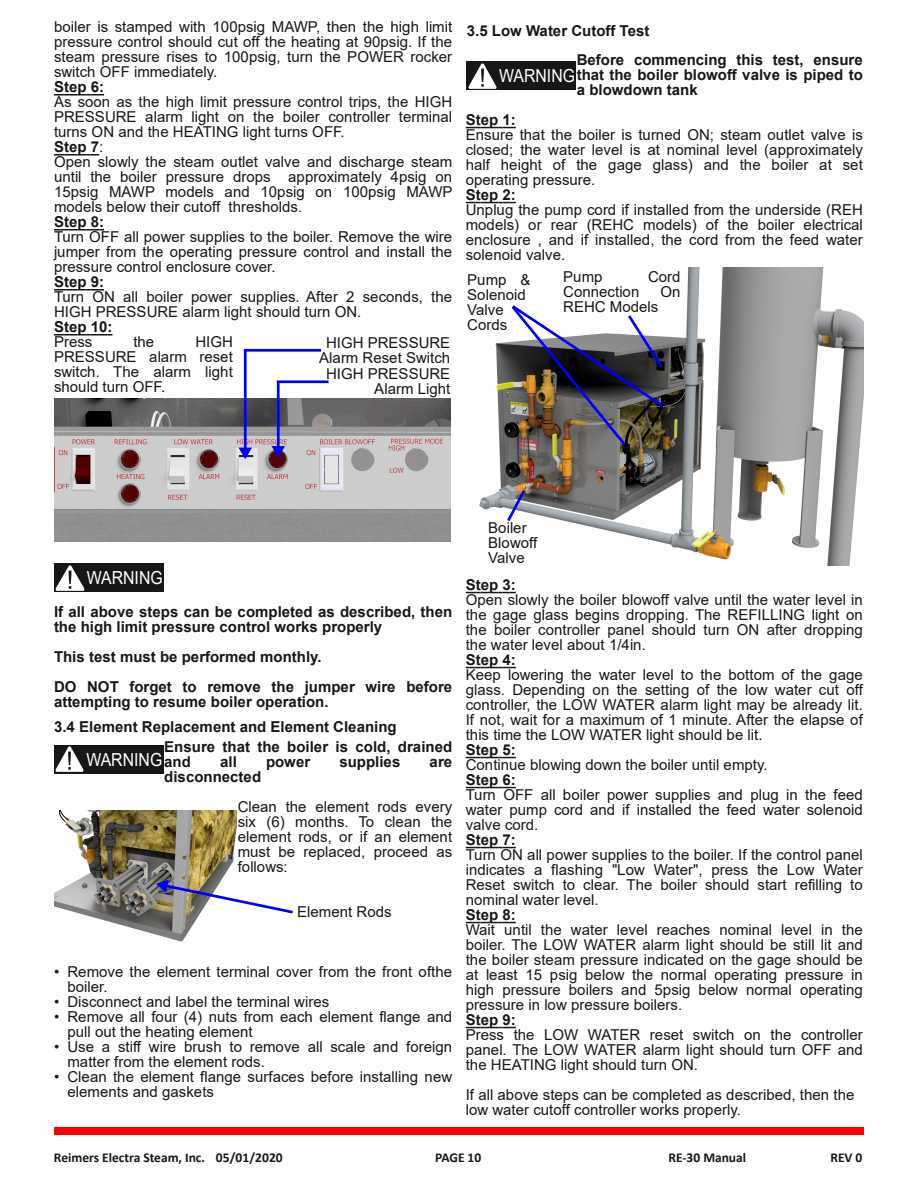
<style>
.page{position:relative;width:918px;height:1188px;background:#fff}
.page>*{position:absolute;margin:0;border:0;box-sizing:border-box;transform-origin:0 0}
.t1{font:18px "Arial";color:#fff;scale:.88 1}
.t2{font:15px/15px "Arial";letter-spacing:.005em;color:#181715;text-align:justify}
.t3{font:700 15px/15px "Arial";color:#181715}
.t4{font:700 13.5px "Calibri";color:#181715}
.s1{font-weight:700}
</style>
<div class="page">
<div style="left:54px;top:1127px;width:810px;height:7px;background:#f00"></div>
<svg style="left:54px;top:94px;width:50px;height:2px"></svg>
<svg style="left:54px;top:154px;width:45px;height:2px"></svg>
<svg style="left:54px;top:229px;width:50px;height:2px"></svg>
<svg style="left:54px;top:289px;width:50px;height:2px"></svg>
<svg style="left:54px;top:334px;width:58px;height:2px"></svg>
<svg style="left:466px;top:127px;width:50px;height:1px"></svg>
<svg style="left:466px;top:202px;width:50px;height:1px"></svg>
<svg style="left:466px;top:592px;width:50px;height:1px"></svg>
<svg style="left:466px;top:667px;width:50px;height:1px"></svg>
<svg style="left:466px;top:757px;width:50px;height:1px"></svg>
<svg style="left:466px;top:787px;width:50px;height:1px"></svg>
<svg style="left:466px;top:847px;width:50px;height:1px"></svg>
<svg style="left:466px;top:922px;width:50px;height:1px"></svg>
<svg style="left:466px;top:1027px;width:50px;height:1px"></svg>
<img style="left:54px;top:811px;width:183px;height:131px">
<svg style="left:155px;top:877px;width:138px;height:38px"></svg>
<img style="left:479px;top:268px;width:385px;height:298px">
<svg style="left:505px;top:487px;width:23px;height:37px"></svg>
<div style="left:54px;top:563px;width:110px;height:28px;background:#181715"></div>
<img style="left:56px;top:565px;width:28px;height:25px">
<div style="left:54px;top:745px;width:109px;height:28px;background:#181715"></div>
<img style="left:56px;top:747px;width:28px;height:25px">
<div style="left:467px;top:62px;width:109px;height:28px;background:#181715"></div>
<img style="left:468px;top:64px;width:29px;height:25px">
<img style="left:509px;top:303px;width:157px;height:145px">
<img style="left:54px;top:399px;width:397px;height:142px">
<hr style="left:244px;top:351px;width:3px;height:100px;background:#00f">
<svg style="left:238px;top:448px;width:14px;height:11px"></svg>
<hr style="left:244px;top:349px;width:77px;height:3px;background:#00f">
<hr style="left:277px;top:382px;width:3px;height:68px;background:#00f">
<svg style="left:271px;top:446px;width:14px;height:12px"></svg>
<hr style="left:277px;top:380px;width:52px;height:3px;background:#00f">
<p class="t2" style="left:54px;top:20px;width:400px">boiler is stamped with 100psig MAWP, then the high limit pressure control should cut off the heating at 90psig. If the steam pressure rises to 100psig, turn the POWER rocker switch OFF immediately.</p>
<p class="t3" style="left:54px;top:80px;width:52px">Step 6:</p>
<p class="t2" style="left:54px;top:95px;width:400px;text-align:left">As soon as the high limit pressure control trips, the HIGH PRESSURE alarm light on the boiler controller terminal turns ON and the HEATING light turns OFF.<br><span class="s1">Step 7</span>:<br>Open slowly the steam outlet valve and discharge steam until the boiler pressure drops approximately 4psig on 15psig MAWP models and 10psig on 100psig MAWP models below their cutoff thresholds.</p>
<p class="t3" style="left:54px;top:215px;width:52px">Step 8:</p>
<p class="t2" style="left:54px;top:230px;width:400px">Turn OFF all power supplies to the boiler. Remove the wire jumper from the operating pressure control and install the pressure control enclosure cover.</p>
<p class="t3" style="left:54px;top:275px;width:52px">Step 9:</p>
<p class="t2" style="left:54px;top:290px;width:400px">Turn ON all boiler power supplies. After 2 seconds, the<br>HIGH PRESSURE alarm light should turn ON.</p>
<p class="t3" style="left:54px;top:320px;width:60px">Step 10:</p>
<p class="t2" style="left:54px;top:335px;width:40px">Press</p>
<p class="t2" style="left:133px;top:335px;width:22px">the</p>
<p class="t2" style="left:54px;top:335px;width:180px;text-indent:141px">HIGH PRESSURE alarm reset switch. The alarm light should turn OFF.</p>
<p class="t2" style="left:319px;top:335px;width:133px;text-align:center">HIGH PRESSURE<br>Alarm Reset Switch</p>
<p class="t2" style="left:326px;top:366px;width:126px;text-align:right">HIGH PRESSURE<br>Alarm Light</p>
<p class="t3" style="left:467px;top:24px;width:184px">3.5 Low Water Cutoff Test</p>
<p class="t3" style="left:577px;top:52px;width:288px;text-align:justify">Before commencing this test, ensure that the boiler blowoff valve is piped to a blowdown tank</p>
<p class="t1" style="left:499px;top:66px;width:88px">WARNING</p>
<p class="t3" style="left:466px;top:112px;width:52px">Step 1:</p>
<p class="t2" style="left:466px;top:127px;width:399px">Ensure that the boiler is turned ON; steam outlet valve is closed; the water level is at nominal level (approximately half height of the gage glass) and the boiler at set operating pressure.</p>
<p class="t3" style="left:466px;top:187px;width:52px">Step 2:</p>
<p class="t2" style="left:466px;top:202px;width:399px">Unplug the pump cord if installed from the underside (REH models) or rear (REHC models) of the boiler electrical enclosure , and if installed, the cord from the feed water solenoid valve.</p>
<p class="t2" style="left:467px;top:272px;width:65px;text-align:left">Pump &amp;<br>Solenoid<br>Valve<br>Cords</p>
<p class="t2" style="left:563px;top:270px;width:41px">Pump</p>
<p class="t2" style="left:648px;top:270px;width:34px">Cord</p>
<p class="t2" style="left:563px;top:285px;width:78px">Connection</p>
<p class="t2" style="left:661px;top:285px;width:22px">On</p>
<p class="t2" style="left:563px;top:300px;width:97px">REHC Models</p>
<p class="t1" style="left:87px;top:567px;width:88px">WARNING</p>
<p class="t3" style="left:54px;top:605px;width:400px">If all above steps can be completed as described, then the high limit pressure control works properly</p>
<p class="t3" style="left:54px;top:642px;width:400px;line-height:30px">This test must be performed monthly.<br>DO NOT forget to remove the jumper wire before</p>
<p class="t3" style="left:54px;top:695px;width:276px">attempting to resume boiler operation.</p>
<p class="t3" style="left:164px;top:740px;width:289px">Ensure that the boiler is cold, drained and</p>
<p class="t3" style="left:54px;top:720px;width:344px">3.4 Element Replacement and Element Cleaning</p>
<p class="t1" style="left:86px;top:749px;width:88px">WARNING</p>
<p class="t3" style="left:220px;top:755px;width:18px">all</p>
<p class="t3" style="left:266px;top:755px;width:46px">power</p>
<p class="t3" style="left:339px;top:755px;width:62px">supplies</p>
<p class="t3" style="left:430px;top:755px;width:24px">are</p>
<p class="t3" style="left:164px;top:770px;width:98px">disconnected</p>
<p class="t2" style="left:238px;top:800px;width:216px">Clean the element rods every six (6) months. To clean the element rods, or if an element must be replaced, proceed as follows:</p>
<p class="t2" style="left:297px;top:904px;width:96px">Element Rods</p>
<p class="t2" style="left:68px;top:965px;width:386px;text-indent:-14px">• Remove the element terminal cover from the front ofthe boiler.</p>
<p class="t2" style="left:54px;top:995px;width:277px">• Disconnect and label the terminal wires</p>
<p class="t2" style="left:68px;top:1010px;width:386px;text-indent:-14px">• Remove all four (4) nuts from each element flange and pull out the heating element</p>
<p class="t2" style="left:68px;top:1040px;width:386px;text-indent:-14px">• Use a stiff wire brush to remove all scale and foreign matter from the element rods.</p>
<p class="t2" style="left:68px;top:1070px;width:386px;text-indent:-14px">• Clean the element flange surfaces before installing new elements and gaskets</p>
<p class="t2" style="left:488px;top:521px;width:51px;text-align:left">Boiler<br>Blowoff<br>Valve</p>
<p class="t3" style="left:466px;top:577px;width:52px">Step 3:</p>
<p class="t2" style="left:466px;top:592px;width:399px">Open slowly the boiler blowoff valve until the water level in the gage glass begins dropping. The REFILLING light on the boiler controller panel should turn ON after dropping the water level about 1/4in.</p>
<p class="t3" style="left:466px;top:652px;width:52px">Step 4:</p>
<p class="t2" style="left:466px;top:667px;width:399px">Keep lowering the water level to the bottom of the gage glass. Depending on the setting of the low water cut off controller, the LOW WATER alarm light may be already lit.<br>If not, wait for a maximum of 1 minute. After the elapse of this time the LOW WATER light should be lit.</p>
<p class="t3" style="left:466px;top:742px;width:52px">Step 5:</p>
<p class="t2" style="left:466px;top:757px;width:303px">Continue blowing down the boiler until empty.</p>
<p class="t3" style="left:466px;top:772px;width:52px">Step 6:</p>
<p class="t2" style="left:466px;top:787px;width:399px">Turn OFF all boiler power supplies and plug in the feed water pump cord and if installed the feed water solenoid valve cord.</p>
<p class="t3" style="left:466px;top:832px;width:52px">Step 7:</p>
<p class="t2" style="left:466px;top:847px;width:399px">Turn ON all power supplies to the boiler. If the control panel indicates a flashing "Low Water", press the Low Water Reset switch to clear. The boiler should start refilling to nominal water level.</p>
<p class="t3" style="left:466px;top:907px;width:52px">Step 8:</p>
<p class="t2" style="left:466px;top:922px;width:399px">Wait until the water level reaches nominal level in the boiler. The LOW WATER alarm light should be still lit and the boiler steam pressure indicated on the gage should be at least 15 psig below the normal operating pressure in high pressure boilers and 5psig below normal operating pressure in low pressure boilers.</p>
<p class="t3" style="left:466px;top:1012px;width:52px">Step 9:</p>
<p class="t2" style="left:466px;top:1027px;width:399px">Press the LOW WATER reset switch on the controller panel. The LOW WATER alarm light should turn OFF and the HEATING light should turn ON.</p>
<p class="t2" style="left:466px;top:1087px;width:390px">If all above steps can be completed as described, then the low water cutoff controller works properly.</p>
<p class="t4" style="left:54px;top:1152px;width:230px">Reimers Electra Steam, Inc. 05/01/2020</p>
<p class="t4" style="left:435px;top:1152px;width:48px">PAGE 10</p>
<p class="t4" style="left:668px;top:1152px;width:79px">RE‐30 Manual</p>
<p class="t4" style="left:830px;top:1152px;width:34px">REV 0</p>
</div>
